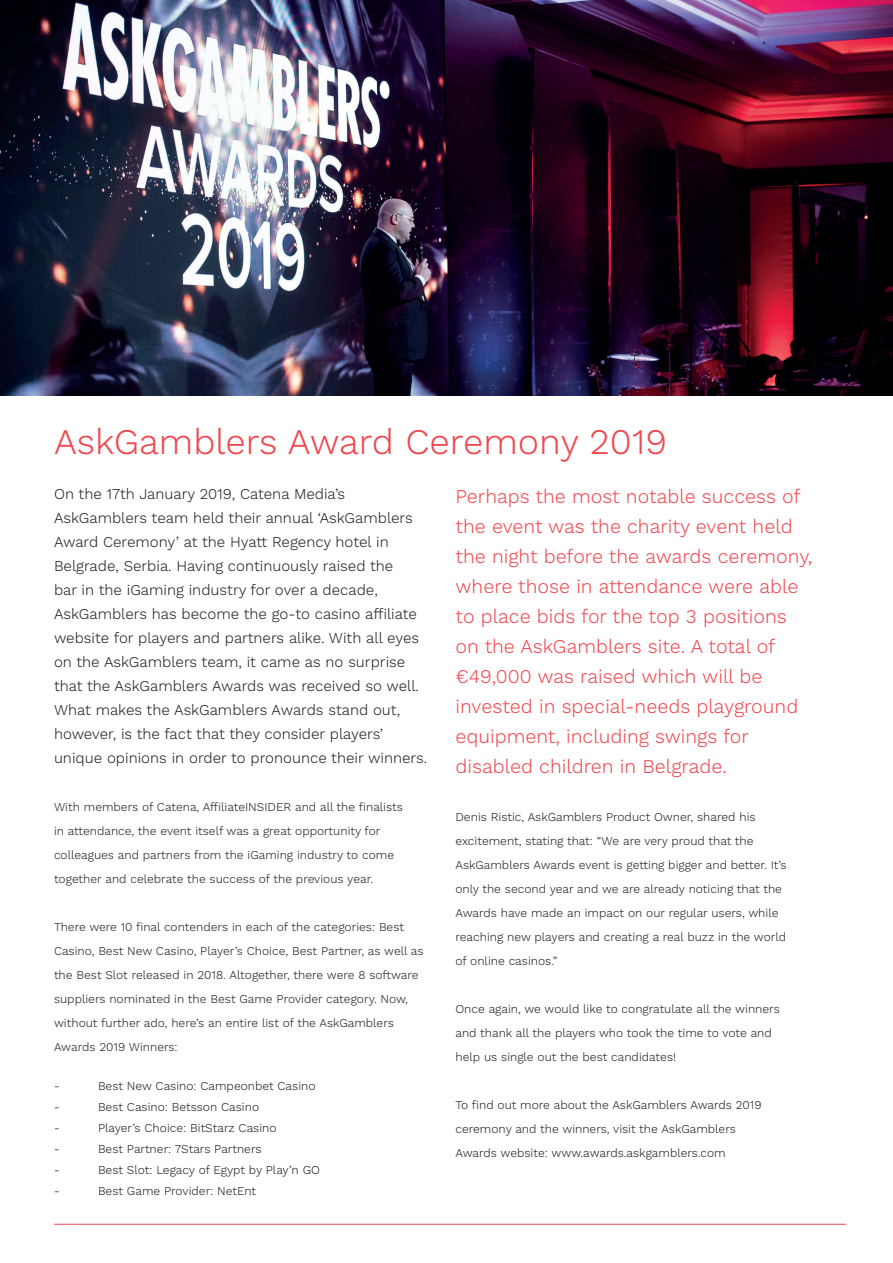
<style>
.page{position:relative;width:893px;height:1263px;background:#fff}
.page>*{position:absolute;margin:0;border:0;box-sizing:border-box;transform-origin:0 0}
.t1{font:300 36px "Work Sans";color:#ef484f}
.t2{font:300 19.5px/30px "Work Sans";color:#ef484f}
.t3{font:300 15px/24px "Work Sans";color:#231f20}
.t4{font:300 12px/24px "Work Sans";color:#231f20}
</style>
<div class="page">
<hr style="left:54px;top:1224px;width:792px;height:1px;background:#ef484f">
<img style="left:0;top:0;width:893px;height:395px">
<h1 class="t1" style="left:54px;top:420px;width:615px">AskGamblers Award Ceremony 2019</h1>
<p class="t3" style="left:54px;top:483px;width:375px">On the 17th January 2019, Catena Media’s AskGamblers team held their annual ‘AskGamblers Award Ceremony’ at the Hyatt Regency hotel in Belgrade, Serbia. Having continuously raised the<br>bar in the iGaming industry for over a decade, AskGamblers has become the go-to casino affiliate website for players and partners alike. With all eyes on the AskGamblers team, it came as no surprise that the AskGamblers Awards was received so well.<br>What makes the AskGamblers Awards stand out, however, is the fact that they consider players’ unique opinions in order to pronounce their winners.</p>
<p class="t4" style="left:54px;top:796px;width:351px">With members of Catena, AffiliateINSIDER and all the finalists in attendance, the event itself was a great opportunity for colleagues and partners from the iGaming industry to come together and celebrate the success of the previous year.</p>
<p class="t4" style="left:54px;top:916px;width:371px">There were 10 final contenders in each of the categories: Best Casino, Best New Casino, Player’s Choice, Best Partner, as well as the Best Slot released in 2018. Altogether, there were 8 software suppliers nominated in the Best Game Provider category. Now, without further ado, here’s an entire list of the AskGamblers Awards 2019 Winners:</p>
<p class="t4" style="left:54px;top:1075px;width:7px">-</p>
<p class="t4" style="left:98px;top:1075px;width:219px">Best New Casino: Campeonbet Casino</p>
<p class="t4" style="left:54px;top:1096px;width:7px">-</p>
<p class="t4" style="left:98px;top:1096px;width:163px">Best Casino: Betsson Casino</p>
<p class="t4" style="left:54px;top:1117px;width:7px">-</p>
<p class="t4" style="left:98px;top:1117px;width:180px">Player’s Choice: BitStarz Casino</p>
<p class="t4" style="left:54px;top:1138px;width:7px">-</p>
<p class="t4" style="left:98px;top:1138px;width:165px">Best Partner: 7Stars Partners</p>
<p class="t4" style="left:54px;top:1159px;width:7px">-</p>
<p class="t4" style="left:98px;top:1159px;width:224px">Best Slot: Legacy of Egypt by Play’n GO</p>
<p class="t4" style="left:54px;top:1180px;width:7px">-</p>
<p class="t4" style="left:98px;top:1180px;width:160px">Best Game Provider: NetEnt</p>
<p class="t2" style="left:455px;top:482px;width:358px">Perhaps the most notable success of the event was the charity event held the night before the awards ceremony, where those in attendance were able to place bids for the top 3 positions on the AskGamblers site. A total of €49,000 was raised which will be invested in special-needs playground equipment, including swings for disabled children in Belgrade.</p>
<p class="t4" style="left:455px;top:805px;width:333px">Denis Ristic, AskGamblers Product Owner, shared his excitement, stating that: “We are very proud that the AskGamblers Awards event is getting bigger and better. It’s only the second year and we are already noticing that the Awards have made an impact on our regular users, while reaching new players and creating a real buzz in the world of online casinos.”</p>
<p class="t4" style="left:455px;top:997px;width:326px">Once again, we would like to congratulate all the winners and thank all the players who took the time to vote and help us single out the best candidates!</p>
<p class="t4" style="left:455px;top:1093px;width:308px">To find out more about the AskGamblers Awards 2019 ceremony and the winners, visit the AskGamblers<br>Awards website: www.awards.askgamblers.com</p>
</div>
